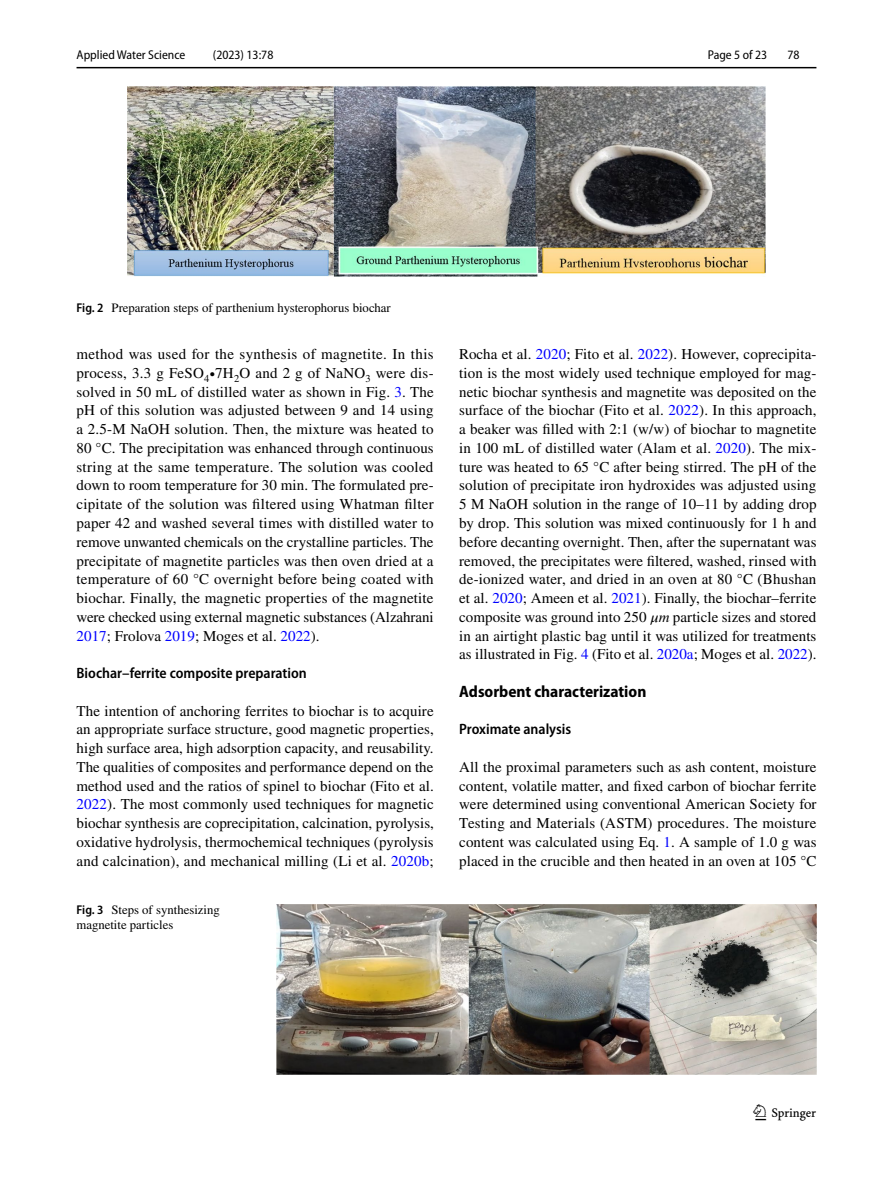
<style>
.page{position:relative;width:893px;height:1187px;background:#fff}
.page>*{position:absolute;margin:0;border:0;box-sizing:border-box;transform-origin:0 0}
.t1{font:22.5px "Springnew";color:#000}
.t2{font:700 semi-condensed 16.5px "Myriad Pro";color:#000}
.t3{font:15px/18.8px "STIX";letter-spacing:.005em;color:#000;text-align:justify}
.t4{font:600 semi-condensed 15px "Myriad Pro";color:#000}
.t5{font:12.75px/15px "STIX";color:#000}
.t6{font:semi-condensed 12.75px "Myriad Pro";color:#000}
.s1{font-family:"Myriad Pro";font-weight:600;font-stretch:semi-condensed}
.s2{color:#00f}
.s3{font-family:"STIX Math";font-style:italic}
.s4{font-family:"STIX General";font-style:italic}
</style>
<div class="page">
<hr style="left:77px;top:67px;width:739px;height:1px;background:#000">
<img style="left:127px;top:87px;width:638px;height:190px">
<img style="left:276px;top:904px;width:540px;height:169px">
<p class="t6" style="left:77px;top:48px;width:110px">Applied Water Science</p>
<p class="t6" style="left:213px;top:48px;width:62px">(2023) 13:78</p>
<p class="t6" style="left:708px;top:48px;width:61px">Page 5 of 23</p>
<p class="t6" style="left:787px;top:48px;width:14px">78</p>
<p class="t5" style="left:77px;top:301px;width:316px"><span class="s1">Fig. 2</span> Preparation steps of parthenium hysterophorus biochar</p>
<p class="t3" style="left:77px;top:346px;width:359px">method was used for the synthesis of magnetite. In this process, 3.3 g FeSO<sub>4</sub>∙7H<sub>2</sub>O and 2 g of NaNO<sub>3</sub> were dis&shy;solved in 50 mL of distilled water as shown in Fig. <span class="s2">3</span>. The pH of this solution was adjusted between 9 and 14 using a 2.5-M NaOH solution. Then, the mixture was heated to 80 °C. The precipitation was enhanced through continuous string at the same temperature. The solution was cooled down to room temperature for 30 min. The formulated pre&shy;cipitate of the solution was filtered using Whatman filter paper 42 and washed several times with distilled water to remove unwanted chemicals on the crystalline particles. The precipitate of magnetite particles was then oven dried at a temperature of 60 °C overnight before being coated with biochar. Finally, the magnetic properties of the magnetite were checked using external magnetic substances (Alzahrani <span class="s2">2017</span>; Frolova <span class="s2">2019</span>; Moges et al. <span class="s2">2022</span>).</p>
<p class="t4" style="left:77px;top:664px;width:232px">Biochar–ferrite composite preparation</p>
<p class="t3" style="left:77px;top:702px;width:359px">The intention of anchoring ferrites to biochar is to acquire an appropriate surface structure, good magnetic properties, high surface area, high adsorption capacity, and reusability.<br>The qualities of composites and performance depend on the method used and the ratios of spinel to biochar (Fito et al.<br><span class="s2">2022</span>). The most commonly used techniques for magnetic biochar synthesis are coprecipitation, calcination, pyrolysis, oxidative hydrolysis, thermochemical techniques (pyrolysis and calcination), and mechanical milling (Li et al. <span class="s2">2020b</span>;</p>
<p class="t5" style="left:77px;top:902px;width:145px"><span class="s1">Fig. 3</span> Steps of synthesizing magnetite particles</p>
<p class="t3" style="left:459px;top:346px;width:359px">Rocha et al. <span class="s2">2020</span>; Fito et al. <span class="s2">2022</span>). However, coprecipita&shy;tion is the most widely used technique employed for mag&shy;netic biochar synthesis and magnetite was deposited on the surface of the biochar (Fito et al. <span class="s2">2022</span>). In this approach, a beaker was filled with 2:1 (w/w) of biochar to magnetite in 100 mL of distilled water (Alam et al. <span class="s2">2020</span>). The mix&shy;ture was heated to 65 °C after being stirred. The pH of the solution of precipitate iron hydroxides was adjusted using 5 M NaOH solution in the range of 10–11 by adding drop by drop. This solution was mixed continuously for 1 h and before decanting overnight. Then, after the supernatant was removed, the precipitates were filtered, washed, rinsed with de-ionized water, and dried in an oven at 80 °C (Bhushan et al. <span class="s2">2020</span>; Ameen et al. <span class="s2">2021</span>). Finally, the biochar–ferrite composite was ground into 250 <span class="s3">𝜇</span><span class="s4">m</span> particle sizes and stored in an airtight plastic bag until it was utilized for treatments as illustrated in Fig. <span class="s2">4</span> (Fito et al. <span class="s2">2020a</span>; Moges et al. <span class="s2">2022</span>).</p>
<p class="t2" style="left:459px;top:682px;width:189px">Adsorbent characterization</p>
<p class="t4" style="left:459px;top:721px;width:114px">Proximate analysis</p>
<p class="t3" style="left:459px;top:758px;width:359px">All the proximal parameters such as ash content, moisture content, volatile matter, and fixed carbon of biochar ferrite were determined using conventional American Society for Testing and Materials (ASTM) procedures. The moisture content was calculated using Eq. <span class="s2">1</span>. A sample of 1.0 g was placed in the crucible and then heated in an oven at 105 °C</p>
<h1 class="t1" style="left:755px;top:1104px;width:62px">1 3</h1>
</div>
